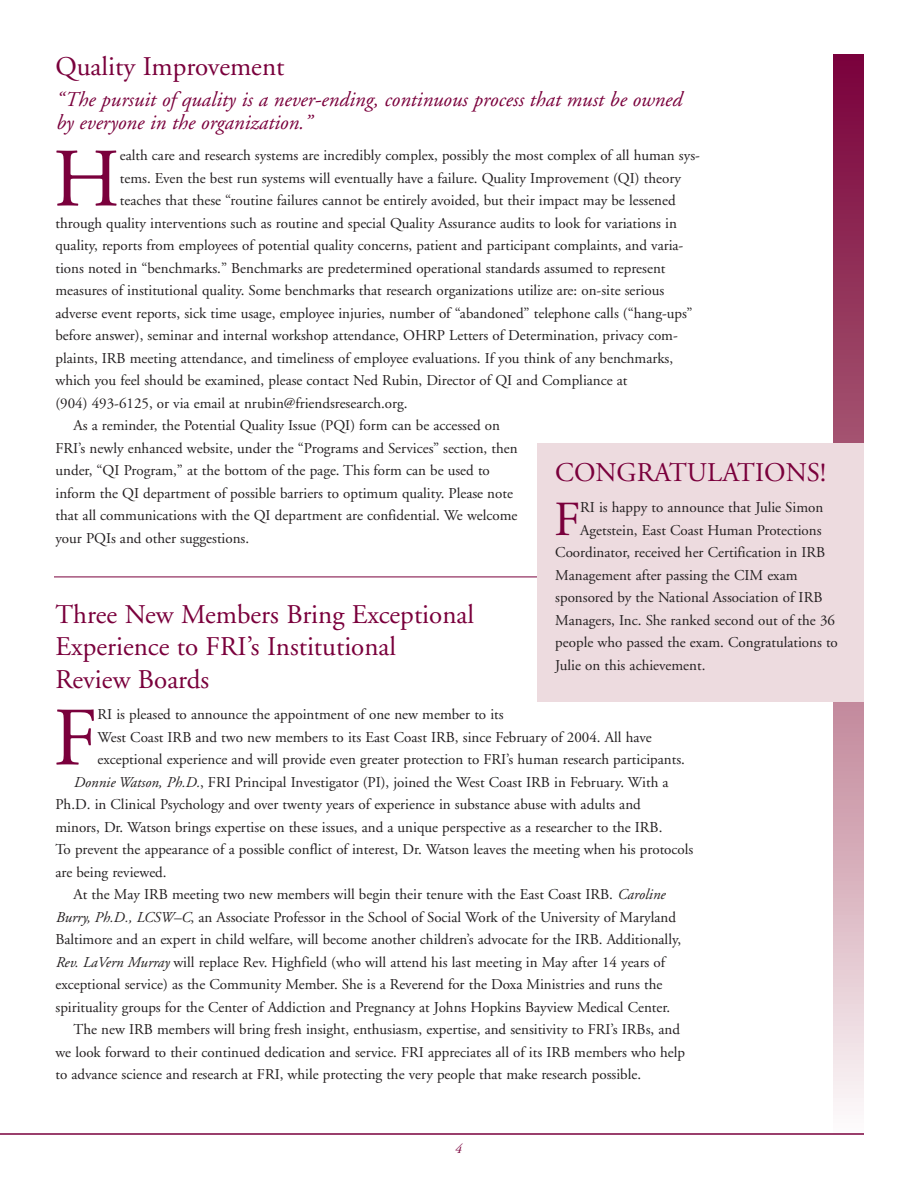
<style>
.page{position:relative;width:918px;height:1188px;background:#fff}
.page>*{position:absolute;margin:0;border:0;box-sizing:border-box;transform-origin:0 0}
.t1{font:82.8px "Adobe Garamond";color:#7a003c}
.t2{font:48.9px "Adobe Garamond";color:#7a003c}
.t3{font:27px/32.4px "Adobe Garamond";color:#7a003c}
.t4{font:italic 21px/22.5px "Adobe Garamond";color:#7a003c}
.t5{font:15px "Adobe Garamond";color:#231f20}
.t6{font:italic 13.5px "Adobe Garamond";color:#7a003c}
.s1{font-style:italic}
</style>
<div class="page">
<hr style="left:54px;top:577px;width:789px;height:1px;background:#7a003c">
<svg style="left:834px;top:54px;width:30px;height:1052px;background:#b6748e"></svg>
<hr style="left:0;top:1133px;width:864px;height:2px;background:#7a003c">
<div style="left:537px;top:443px;width:327px;height:259px;background:#eddbdf"></div>
<h3 class="t3" style="left:56px;top:53px;width:230px">Quality Improvement</h3>
<h3 class="t4" style="left:56px;top:90px;width:628px">“The pursuit of quality is a never-ending, continuous process that must be owned by everyone in the organization.”</h3>
<h1 class="t1" style="left:53px;top:146px;width:68px">H</h1>
<p class="t5" style="left:120px;top:150px;width:582px">ealth care and research systems are incredibly complex, possibly the most complex of all human sys-</p>
<p class="t5" style="left:120px;top:172px;width:563px">tems. Even the best run systems will eventually have a failure. Quality Improvement (QI) theory</p>
<p class="t5" style="left:120px;top:195px;width:557px">teaches that these “routine failures cannot be entirely avoided, but their impact may be lessened</p>
<p class="t5" style="left:56px;top:217px;width:623px">through quality interventions such as routine and special Quality Assurance audits to look for variations in</p>
<p class="t5" style="left:56px;top:240px;width:629px">quality, reports from employees of potential quality concerns, patient and participant complaints, and varia-</p>
<p class="t5" style="left:56px;top:262px;width:612px">tions noted in “benchmarks.” Benchmarks are predetermined operational standards assumed to represent</p>
<p class="t5" style="left:56px;top:285px;width:610px">measures of institutional quality. Some benchmarks that research organizations utilize are: on-site serious</p>
<p class="t5" style="left:56px;top:307px;width:639px">adverse event reports, sick time usage, employee injuries, number of “abandoned” telephone calls (“hang-ups”</p>
<p class="t5" style="left:56px;top:330px;width:624px">before answer), seminar and internal workshop attendance, OHRP Letters of Determination, privacy com-</p>
<p class="t5" style="left:56px;top:352px;width:619px">plaints, IRB meeting attendance, and timeliness of employee evaluations. If you think of any benchmarks,</p>
<p class="t5" style="left:56px;top:375px;width:574px">which you feel should be examined, please contact Ned Rubin, Director of QI and Compliance at</p>
<p class="t5" style="left:56px;top:397px;width:354px">(904) 493-6125, or via email at nrubin@friendsresearch.org.</p>
<p class="t5" style="left:74px;top:420px;width:428px">As a reminder, the Potential Quality Issue (PQI) form can be accessed on</p>
<p class="t5" style="left:56px;top:442px;width:464px">FRI’s newly enhanced website, under the “Programs and Services” section, then</p>
<p class="t5" style="left:56px;top:465px;width:436px">under, “QI Program,” at the bottom of the page. This form can be used to</p>
<p class="t5" style="left:56px;top:487px;width:459px">inform the QI department of possible barriers to optimum quality. Please note</p>
<p class="t5" style="left:56px;top:510px;width:464px">that all communications with the QI department are confidential. We welcome</p>
<p class="t5" style="left:56px;top:532px;width:195px">your PQIs and other suggestions.</p>
<h3 class="t3" style="left:555px;top:458px;width:272px">CONGRATULATIONS!</h3>
<h2 class="t2" style="left:554px;top:500px;width:28px">F</h2>
<p class="t5" style="left:580px;top:501px;width:245px">RI is happy to announce that Julie Simon</p>
<p class="t5" style="left:580px;top:524px;width:243px">Agetstein, East Coast Human Protections</p>
<p class="t5" style="left:555px;top:546px;width:272px">Coordinator, received her Certification in IRB</p>
<p class="t5" style="left:555px;top:569px;width:244px">Management after passing the CIM exam</p>
<p class="t5" style="left:555px;top:591px;width:269px">sponsored by the National Association of IRB</p>
<p class="t5" style="left:555px;top:614px;width:281px">Managers, Inc. She ranked second out of the 36</p>
<p class="t5" style="left:555px;top:636px;width:284px">people who passed the exam. Congratulations to</p>
<p class="t5" style="left:555px;top:659px;width:152px">Julie on this achievement.</p>
<h3 class="t3" style="left:56px;top:601px;width:420px">Three New Members Bring Exceptional<br>Experience to FRI’s Institutional<br>Review Boards</h3>
<h1 class="t1" style="left:53px;top:705px;width:46px">F</h1>
<p class="t5" style="left:98px;top:709px;width:408px">RI is pleased to announce the appointment of one new member to its</p>
<p class="t5" style="left:98px;top:731px;width:556px">West Coast IRB and two new members to its East Coast IRB, since February of 2004. All have</p>
<p class="t5" style="left:98px;top:754px;width:589px">exceptional experience and will provide even greater protection to FRI’s human research participants.</p>
<p class="t5" style="left:74px;top:776px;width:597px"><span class="s1">Donnie Watson, Ph.D.</span>, FRI Principal Investigator (PI), joined the West Coast IRB in February. With a</p>
<p class="t5" style="left:56px;top:799px;width:587px">Ph.D. in Clinical Psychology and over twenty years of experience in substance abuse with adults and</p>
<p class="t5" style="left:56px;top:821px;width:608px">minors, Dr. Watson brings expertise on these issues, and a unique perspective as a researcher to the IRB.</p>
<p class="t5" style="left:56px;top:844px;width:639px">To prevent the appearance of a possible conflict of interest, Dr. Watson leaves the meeting when his protocols</p>
<p class="t5" style="left:56px;top:866px;width:113px">are being reviewed.</p>
<p class="t5" style="left:74px;top:889px;width:593px">At the May IRB meeting two new members will begin their tenure with the East Coast IRB. <span class="s1">Caroline</span></p>
<p class="t5" style="left:56px;top:911px;width:622px"><span class="s1">Burry, Ph.D., LCSW–C</span>, an Associate Professor in the School of Social Work of the University of Maryland</p>
<p class="t5" style="left:56px;top:934px;width:627px">Baltimore and an expert in child welfare, will become another children’s advocate for the IRB. Additionally,</p>
<p class="t5" style="left:56px;top:956px;width:611px"><span class="s1">Rev. LaVern Murray</span> will replace Rev. Highfield (who will attend his last meeting in May after 14 years of</p>
<p class="t5" style="left:56px;top:979px;width:608px">exceptional service) as the Community Member. She is a Reverend for the Doxa Ministries and runs the</p>
<p class="t5" style="left:56px;top:1001px;width:616px">spirituality groups for the Center of Addiction and Pregnancy at Johns Hopkins Bayview Medical Center.</p>
<p class="t5" style="left:74px;top:1024px;width:608px">The new IRB members will bring fresh insight, enthusiasm, expertise, and sensitivity to FRI’s IRBs, and</p>
<p class="t5" style="left:56px;top:1046px;width:631px">we look forward to their continued dedication and service. FRI appreciates all of its IRB members who help</p>
<p class="t5" style="left:56px;top:1069px;width:587px">to advance science and research at FRI, while protecting the very people that make research possible.</p>
<p class="t6" style="left:455px;top:1143px;width:8px">4</p>
</div>
